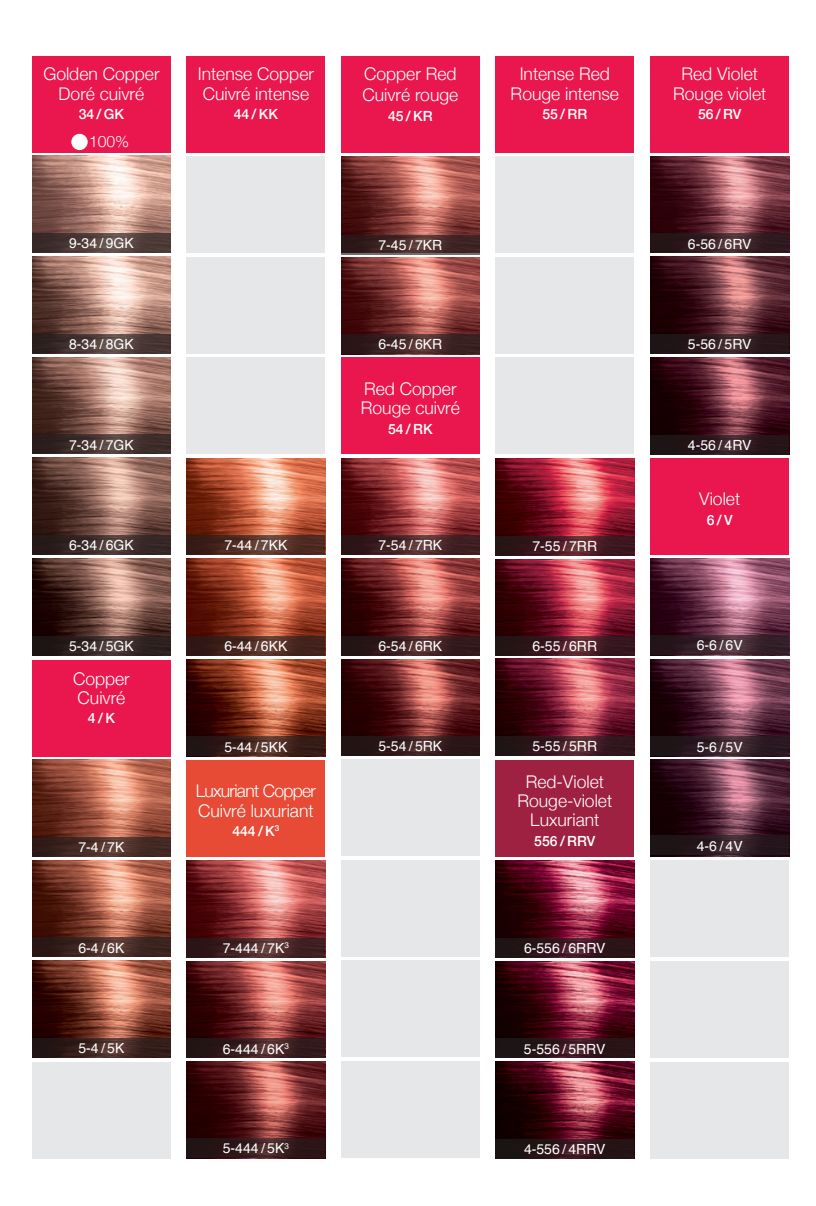
<style>
.page{position:relative;width:816px;height:1206px;background:#fff}
.page>*{position:absolute;margin:0;border:0;box-sizing:border-box;transform-origin:0 0}
.t1{font:300 17.5px/19.2px "Helvetica Neue";color:#fff;text-align:center}
.t2{font:300 17.5px "Helvetica Neue";letter-spacing:-.04em;color:#fff}
.t3{font:300 15.75px "Helvetica Neue";color:#fff}
.t4{font:14px "Helvetica";color:#fff}
.t5{font:500 14px "Helvetica Neue";color:#fff}
</style>
<div class="page">
<img style="left:32px;top:558px;width:139px;height:78px">
<img style="left:32px;top:458px;width:139px;height:77px">
<img style="left:32px;top:256px;width:139px;height:78px">
<img style="left:32px;top:357px;width:139px;height:78px">
<svg style="left:32px;top:636px;width:139px;height:19px;background:#322523"></svg>
<svg style="left:32px;top:535px;width:139px;height:19px;background:#392b28"></svg>
<svg style="left:32px;top:334px;width:139px;height:19px;background:#483835"></svg>
<svg style="left:32px;top:435px;width:139px;height:19px;background:#40312e"></svg>
<div style="left:32px;top:56px;width:139px;height:96px;background:#e9174d"></div>
<img style="left:32px;top:156px;width:139px;height:77px">
<svg style="left:32px;top:233px;width:139px;height:20px;background:#4f3d3a"></svg>
<img style="left:650px;top:659px;width:139px;height:78px">
<svg style="left:650px;top:737px;width:139px;height:19px;background:#2e1d23"></svg>
<div style="left:650px;top:56px;width:139px;height:96px;background:#e9174d"></div>
<div style="left:649px;top:860px;width:139px;height:97px;background:#e6e7e9"></div>
<div style="left:649px;top:1061px;width:139px;height:97px;background:#e6e7e9"></div>
<div style="left:649px;top:961px;width:139px;height:97px;background:#e6e7e9"></div>
<img style="left:650px;top:559px;width:139px;height:96px">
<svg style="left:650px;top:635px;width:139px;height:19px;background:#37232b"></svg>
<img style="left:650px;top:760px;width:139px;height:96px">
<svg style="left:650px;top:835px;width:139px;height:20px;background:#291a1f"></svg>
<img style="left:650px;top:257px;width:139px;height:77px">
<svg style="left:650px;top:334px;width:139px;height:20px;background:#2c1b1e"></svg>
<img style="left:650px;top:156px;width:139px;height:78px">
<svg style="left:650px;top:234px;width:139px;height:19px;background:#341f23"></svg>
<img style="left:650px;top:357px;width:139px;height:78px">
<svg style="left:650px;top:435px;width:139px;height:19px;background:#2a191d"></svg>
<div style="left:650px;top:458px;width:139px;height:97px;background:#e9174d"></div>
<div style="left:495px;top:56px;width:139px;height:96px;background:#e9174d"></div>
<img style="left:495px;top:659px;width:139px;height:77px">
<svg style="left:495px;top:736px;width:139px;height:19px;background:#371b21"></svg>
<img style="left:495px;top:458px;width:139px;height:78px">
<svg style="left:495px;top:536px;width:139px;height:19px;background:#421b22"></svg>
<img style="left:495px;top:559px;width:139px;height:77px">
<svg style="left:495px;top:636px;width:139px;height:20px;background:#3c1b21"></svg>
<img style="left:341px;top:659px;width:138px;height:97px">
<svg style="left:341px;top:736px;width:138px;height:19px;background:#311a1b"></svg>
<div style="left:341px;top:56px;width:138px;height:96px;background:#e9174d"></div>
<img style="left:341px;top:458px;width:138px;height:77px">
<svg style="left:341px;top:535px;width:138px;height:20px;background:#432325"></svg>
<img style="left:341px;top:559px;width:138px;height:77px">
<svg style="left:341px;top:636px;width:138px;height:19px;background:#381e1f"></svg>
<div style="left:341px;top:357px;width:138px;height:97px;background:#e9174d"></div>
<img style="left:341px;top:257px;width:138px;height:77px">
<img style="left:341px;top:156px;width:138px;height:79px">
<svg style="left:341px;top:334px;width:138px;height:20px;background:#3e2424"></svg>
<svg style="left:341px;top:235px;width:138px;height:19px;background:#432a2a"></svg>
<div style="left:495px;top:257px;width:139px;height:97px;background:#e6e7e9"></div>
<div style="left:495px;top:357px;width:139px;height:97px;background:#e6e7e9"></div>
<div style="left:495px;top:156px;width:139px;height:97px;background:#e6e7e9"></div>
<img style="left:32px;top:960px;width:139px;height:78px">
<img style="left:32px;top:759px;width:139px;height:78px">
<svg style="left:32px;top:1038px;width:139px;height:19px;background:#38231f"></svg>
<svg style="left:32px;top:837px;width:139px;height:19px;background:#452b26"></svg>
<div style="left:32px;top:660px;width:139px;height:97px;background:#e9174d"></div>
<img style="left:32px;top:860px;width:139px;height:77px">
<svg style="left:32px;top:937px;width:139px;height:20px;background:#402723"></svg>
<div style="left:32px;top:1061px;width:139px;height:97px;background:#e6e7e9"></div>
<div style="left:186px;top:56px;width:139px;height:96px;background:#e9174d"></div>
<img style="left:186px;top:659px;width:139px;height:78px">
<img style="left:186px;top:559px;width:139px;height:77px">
<img style="left:186px;top:458px;width:139px;height:77px">
<svg style="left:186px;top:737px;width:139px;height:19px;background:#3b211b"></svg>
<svg style="left:186px;top:636px;width:139px;height:19px;background:#46261f"></svg>
<svg style="left:186px;top:535px;width:139px;height:20px;background:#502e25"></svg>
<div style="left:186px;top:257px;width:139px;height:97px;background:#e6e7e9"></div>
<div style="left:186px;top:357px;width:139px;height:97px;background:#e6e7e9"></div>
<div style="left:186px;top:156px;width:139px;height:97px;background:#e6e7e9"></div>
<div style="left:186px;top:760px;width:139px;height:96px;background:#e74b36"></div>
<div style="left:495px;top:760px;width:139px;height:96px;background:#9f2141"></div>
<img style="left:495px;top:1061px;width:139px;height:78px">
<svg style="left:495px;top:1139px;width:139px;height:19px;background:#2a1519"></svg>
<img style="left:495px;top:860px;width:139px;height:78px">
<svg style="left:495px;top:938px;width:139px;height:19px;background:#31161d"></svg>
<img style="left:495px;top:961px;width:139px;height:77px">
<svg style="left:495px;top:1038px;width:139px;height:20px;background:#2d161b"></svg>
<img style="left:186px;top:1061px;width:139px;height:77px">
<svg style="left:186px;top:1138px;width:139px;height:20px;background:#311a1b"></svg>
<img style="left:186px;top:860px;width:139px;height:78px">
<svg style="left:186px;top:938px;width:139px;height:19px;background:#432325"></svg>
<img style="left:186px;top:961px;width:139px;height:77px">
<svg style="left:186px;top:1038px;width:139px;height:20px;background:#381e1f"></svg>
<div style="left:341px;top:759px;width:138px;height:97px;background:#e6e7e9"></div>
<div style="left:341px;top:960px;width:138px;height:97px;background:#e6e7e9"></div>
<div style="left:341px;top:859px;width:138px;height:97px;background:#e6e7e9"></div>
<div style="left:341px;top:1061px;width:138px;height:96px;background:#e6e7e9"></div>
<div style="left:72px;top:134px;width:15px;height:16px;background:#fff;border-radius:50%"></div>
<div style="left:72px;top:134px;width:15px;height:16px;border:1px solid #fff;border-radius:50%"></div>
<p class="t1" style="left:43px;top:63px;width:118px">Golden Copper<br>Doré cuivré</p>
<p class="t5" style="left:79px;top:103px;width:47px">34/GK</p>
<p class="t1" style="left:198px;top:63px;width:118px;text-align:left">Intense Copper<br>Cuivré intense</p>
<p class="t5" style="left:234px;top:103px;width:46px">44/KK</p>
<p class="t1" style="left:364px;top:63px;width:94px">Copper Red</p>
<p class="t1" style="left:362px;top:84px;width:97px">Cuivré rouge</p>
<p class="t5" style="left:388px;top:104px;width:46px">45/KR</p>
<p class="t1" style="left:510px;top:63px;width:110px">Intense Red<br>Rouge intense</p>
<p class="t5" style="left:542px;top:103px;width:46px">55/RR</p>
<p class="t1" style="left:673px;top:63px;width:95px">Red Violet<br>Rouge violet</p>
<p class="t5" style="left:698px;top:103px;width:45px">56/RV</p>
<p class="t3" style="left:89px;top:129px;width:42px">100%</p>
<p class="t4" style="left:69px;top:233px;width:66px">9-34 / 9GK</p>
<p class="t4" style="left:378px;top:234px;width:65px">7-45 / 7KR</p>
<p class="t4" style="left:687px;top:233px;width:65px">6-56 / 6RV</p>
<p class="t4" style="left:69px;top:333px;width:66px">8-34 / 8GK</p>
<p class="t4" style="left:378px;top:333px;width:65px">6-45 / 6KR</p>
<p class="t4" style="left:687px;top:333px;width:65px">5-56 / 5RV</p>
<p class="t1" style="left:364px;top:378px;width:94px">Red Copper</p>
<p class="t1" style="left:361px;top:397px;width:100px">Rouge cuivré</p>
<p class="t5" style="left:388px;top:417px;width:46px">54/RK</p>
<p class="t4" style="left:69px;top:434px;width:66px">7-34 / 7GK</p>
<p class="t4" style="left:687px;top:434px;width:65px">4-56 / 4RV</p>
<p class="t1" style="left:699px;top:488px;width:42px">Violet</p>
<p class="t5" style="left:706px;top:508px;width:27px">6/V</p>
<p class="t4" style="left:69px;top:534px;width:66px">6-34 / 6GK</p>
<p class="t4" style="left:224px;top:535px;width:65px">7-44 / 7KK</p>
<p class="t4" style="left:378px;top:535px;width:65px">7-54 / 7RK</p>
<p class="t4" style="left:532px;top:535px;width:66px">7-55 / 7RR</p>
<p class="t4" style="left:69px;top:635px;width:66px">5-34 / 5GK</p>
<p class="t4" style="left:224px;top:635px;width:65px">6-44 / 6KK</p>
<p class="t4" style="left:378px;top:635px;width:65px">6-54 / 6RK</p>
<p class="t4" style="left:532px;top:636px;width:66px">6-55 / 6RR</p>
<p class="t4" style="left:696px;top:634px;width:47px">6-6 / 6V</p>
<p class="t1" style="left:73px;top:667px;width:58px;text-align:left">Copper<br>Cuivré</p>
<p class="t5" style="left:88px;top:707px;width:28px">4/K</p>
<p class="t4" style="left:224px;top:736px;width:65px">5-44 / 5KK</p>
<p class="t4" style="left:378px;top:735px;width:65px">5-54 / 5RK</p>
<p class="t4" style="left:532px;top:735px;width:66px">5-55 / 5RR</p>
<p class="t4" style="left:696px;top:736px;width:47px">5-6 / 5V</p>
<p class="t4" style="left:78px;top:836px;width:47px">7-4 / 7K</p>
<p class="t2" style="left:196px;top:777px;width:122px">Luxuriant Copper</p>
<p class="t1" style="left:198px;top:799px;width:117px">Cuivré luxuriant</p>
<p class="t5" style="left:232px;top:819px;width:49px">444 / K<sup>3</sup></p>
<p class="t1" style="left:517px;top:770px;width:96px">Red-Violet<br>Rouge-violet<br>Luxuriant</p>
<p class="t5" style="left:534px;top:829px;width:62px">556 / RRV</p>
<p class="t4" style="left:696px;top:835px;width:47px">4-6 / 4V</p>
<p class="t4" style="left:78px;top:937px;width:47px">6-4 / 6K</p>
<p class="t4" style="left:223px;top:937px;width:68px">7-444 / 7K<sup>3</sup></p>
<p class="t4" style="left:524px;top:937px;width:83px">6-556 / 6RRV</p>
<p class="t4" style="left:78px;top:1037px;width:47px">5-4 / 5K</p>
<p class="t4" style="left:223px;top:1037px;width:68px">6-444 / 6K<sup>3</sup></p>
<p class="t4" style="left:524px;top:1037px;width:83px">5-556 / 5RRV</p>
<p class="t4" style="left:223px;top:1137px;width:68px">5-444 / 5K<sup>3</sup></p>
<p class="t4" style="left:524px;top:1138px;width:83px">4-556 / 4RRV</p>
</div>
